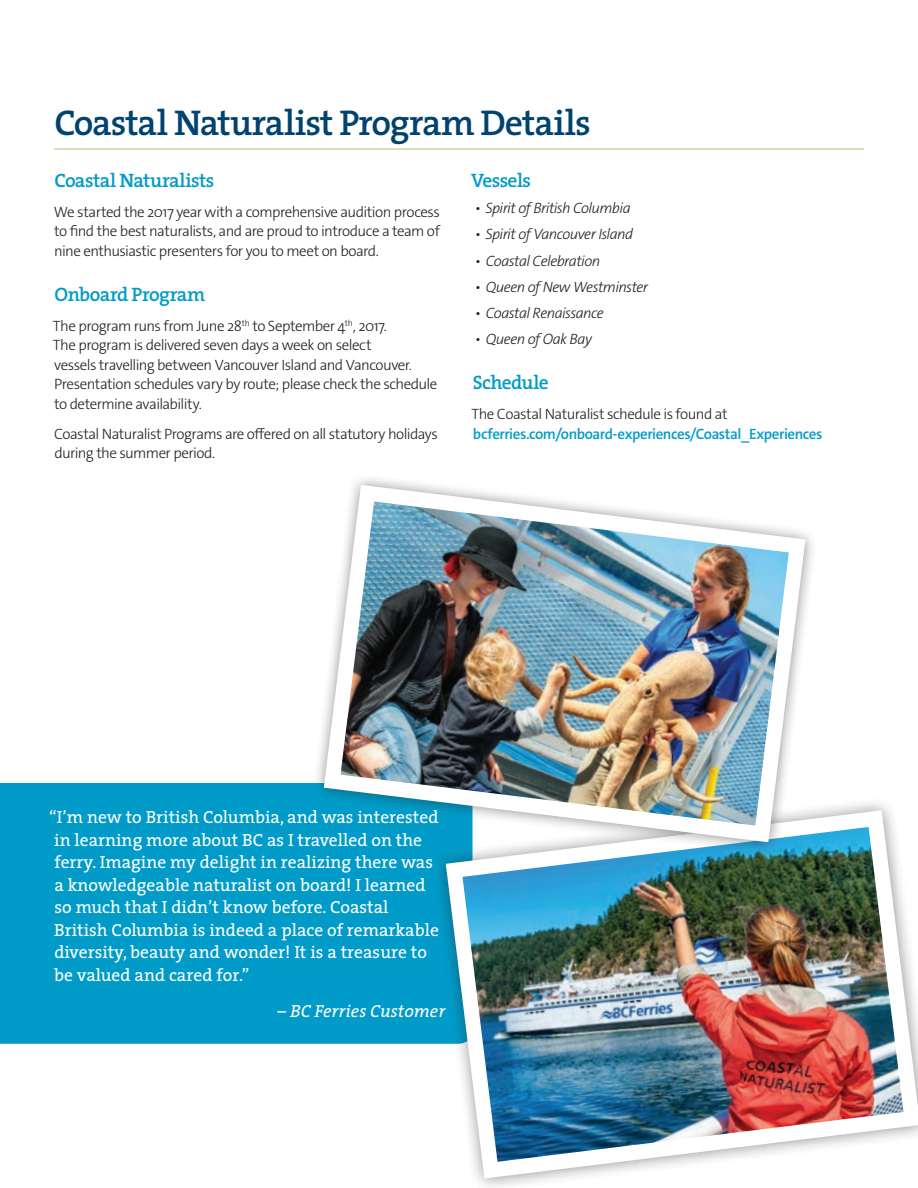
<style>
.page{position:relative;width:918px;height:1188px;background:#fff}
.page>*{position:absolute;margin:0;border:0;box-sizing:border-box;transform-origin:0 0}
.Header_2{font:600 36px "The Serif";letter-spacing:-.03em;color:#004270}
.Header_3{font:600 19.5px "The Serif";letter-spacing:-.03em;color:#009bc8}
.t1{font:17.7px/22.5px "The Serif";color:#fff}
.t2{font:italic 17.7px "The Serif";color:#fff}
.Body{font:300 15px/19.5px "The Sans C4 s";letter-spacing:-.035em;color:#231f20}
.t3{font:italic 300 15px "The Sans C4 s";letter-spacing:-.04em;color:#231f20}
.Body-2{font:600 15px/19.5px "The Sans C4 s";letter-spacing:-.03em;color:#009bc8}
.s1{font-weight:300;color:#231f20}
</style>
<div class="page">
<div style="left:0;top:783px;width:432px;height:261px;background:#009bc8"></div>
<img style="left:437px;top:803px;width:481px;height:384px">
<div style="left:311px;top:472px;width:507px;height:383px;background:#231f20;opacity:.5"></div>
<img style="left:315px;top:476px;width:499px;height:375px">
<hr style="left:54px;top:149px;width:810px;height:1px;background:#c6b782">
<p class="Header_2" style="left:54px;top:100px;width:538px">Coastal Naturalist Program Details</p>
<p class="Header_3" style="left:54px;top:168px;width:162px">Coastal Naturalists</p>
<p class="Body" style="left:54px;top:202px;width:388px;text-align:justify">We started the 2017 year with a comprehensive audition process to find the best naturalists, and are proud to introduce a team of nine enthusiastic presenters for you to meet on board.</p>
<p class="Header_3" style="left:54px;top:282px;width:152px">Onboard Program</p>
<p class="Body" style="left:53px;top:316px;width:386px">The program runs from June 28<sup>th</sup> to September 4<sup>th</sup>, 2017.<br>The program is delivered seven days a week on select<br>vessels travelling between Vancouver Island and Vancouver.<br>Presentation schedules vary by route; please check the schedule to determine availability.</p>
<p class="Body" style="left:54px;top:424px;width:385px">Coastal Naturalist Programs are offered on all statutory holidays during the summer period.</p>
<p class="Header_3" style="left:471px;top:168px;width:62px">Vessels</p>
<p class="t3" style="left:475px;top:198px;width:157px">• Spirit of British Columbia</p>
<p class="t3" style="left:475px;top:225px;width:160px">• Spirit of Vancouver Island</p>
<p class="t3" style="left:475px;top:251px;width:127px">• Coastal Celebration</p>
<p class="t3" style="left:475px;top:277px;width:175px">• Queen of New Westminster</p>
<p class="t3" style="left:475px;top:303px;width:131px">• Coastal Renaissance</p>
<p class="t3" style="left:475px;top:330px;width:119px">• Queen of Oak Bay</p>
<p class="Header_3" style="left:473px;top:370px;width:78px">Schedule</p>
<p class="Body-2" style="left:471px;top:405px;width:353px"><span class="s1">The Coastal Naturalist schedule is found at </span>bcferries.com/onboard-experiences/Coastal_Experiences</p>
<p class="t1" style="left:49px;top:806px;width:391px">“I’m new to British Columbia, and was interested in learning more about BC as I travelled on the ferry. Imagine my delight in realizing there was a knowledgeable naturalist on board! I learned so much that I didn’t know before. Coastal British Columbia is indeed a place of remarkable diversity, beauty and wonder! It is a treasure to be valued and cared for.”</p>
<p class="t2" style="left:278px;top:999px;width:169px">– BC Ferries Customer</p>
</div>
